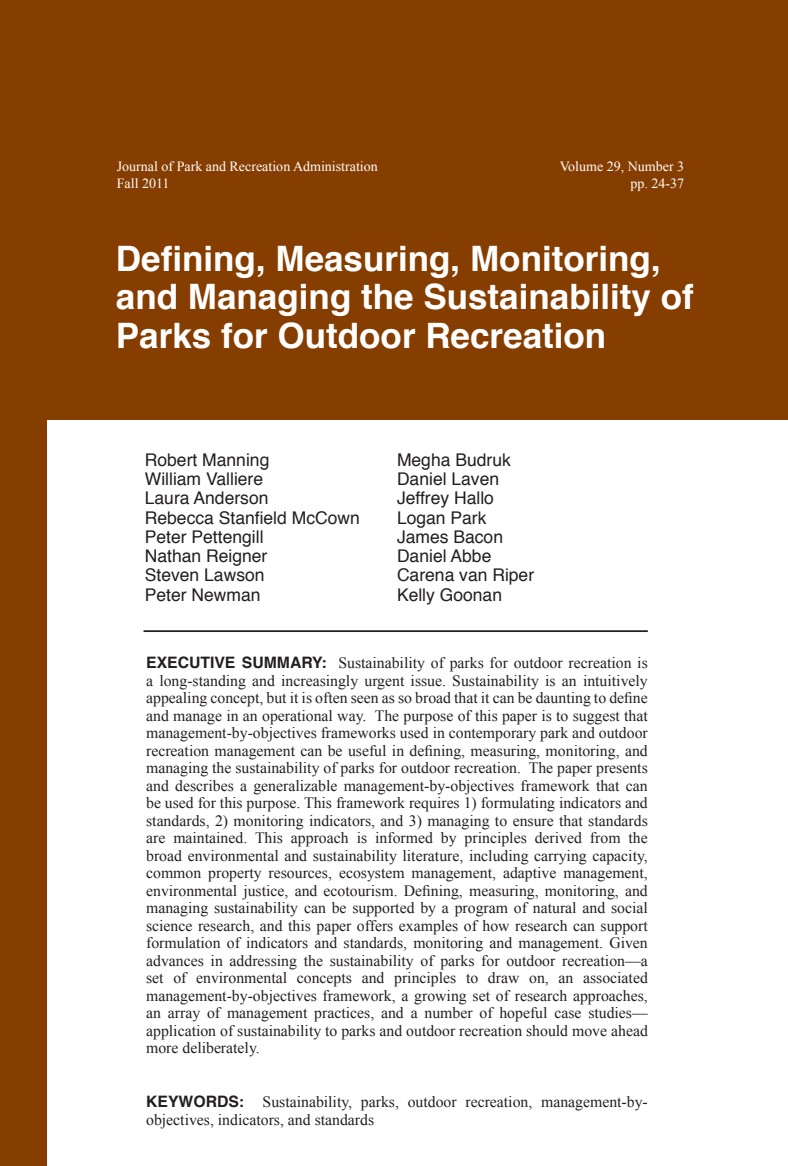
<style>
.page{position:relative;width:788px;height:1166px;background:#fff}
.page>*{position:absolute;margin:0;border:0;box-sizing:border-box;transform-origin:0 0}
.t1{font:700 35px/38.5px "Helvetica";color:#fff}
.JPRA_italic_header{font:17.5px "Helvetica";color:#231f20}
.JPRA_italic_header-2{font:15.75px/17.5px "Times New Roman";color:#231f20;text-align:justify}
.t2{font:14px "Times New Roman";color:#fff}
.s1{font-family:"Helvetica";font-weight:700}
</style>
<div class="page">
<div style="left:0;top:0;width:788px;height:419px;background:#863d00"></div>
<hr style="left:143px;top:630px;width:504px;height:2px;background:#231f20">
<div style="left:0;top:0;width:46px;height:1166px;background:#863d00"></div>
<p class="t2" style="left:117px;top:157px;width:262px">Journal of Park and Recreation Administration</p>
<p class="t2" style="left:117px;top:174px;width:54px">Fall 2011</p>
<p class="t2" style="left:560px;top:157px;width:126px">Volume 29, Number 3</p>
<p class="t2" style="left:630px;top:174px;width:55px">pp. 24-37</p>
<p class="t1" style="left:116px;top:240px;width:579px">Defining, Measuring, Monitoring, and Managing the Sustainability of<br>Parks for Outdoor Recreation</p>
<p class="JPRA_italic_header" style="left:145px;top:446px;width:126px">Robert Manning</p>
<p class="JPRA_italic_header" style="left:145px;top:465px;width:120px">William Valliere</p>
<p class="JPRA_italic_header" style="left:145px;top:485px;width:125px">Laura Anderson</p>
<p class="JPRA_italic_header" style="left:145px;top:504px;width:216px">Rebecca Stanfield McCown</p>
<p class="JPRA_italic_header" style="left:145px;top:523px;width:120px">Peter Pettengill</p>
<p class="JPRA_italic_header" style="left:145px;top:542px;width:124px">Nathan Reigner</p>
<p class="JPRA_italic_header" style="left:145px;top:562px;width:121px">Steven Lawson</p>
<p class="JPRA_italic_header" style="left:145px;top:581px;width:117px">Peter Newman</p>
<p class="JPRA_italic_header" style="left:397px;top:446px;width:115px">Megha Budruk</p>
<p class="JPRA_italic_header" style="left:397px;top:465px;width:104px">Daniel Laven</p>
<p class="JPRA_italic_header" style="left:397px;top:485px;width:98px">Jeffrey Hallo</p>
<p class="JPRA_italic_header" style="left:397px;top:504px;width:91px">Logan Park</p>
<p class="JPRA_italic_header" style="left:397px;top:523px;width:108px">James Bacon</p>
<p class="JPRA_italic_header" style="left:397px;top:542px;width:96px">Daniel Abbe</p>
<p class="JPRA_italic_header" style="left:397px;top:562px;width:139px">Carena van Riper</p>
<p class="JPRA_italic_header" style="left:397px;top:581px;width:107px">Kelly Goonan</p>
<p class="JPRA_italic_header-2" style="left:146px;top:653px;width:503px"><span class="s1">EXECUTIVE SUMMARY:</span> Sustainability of parks for outdoor recreation is a long-standing and increasingly urgent issue. Sustainability is an intuitively appealing concept, but it is often seen as so broad that it can be daunting to define and manage in an operational way. The purpose of this paper is to suggest that management-by-objectives frameworks used in contemporary park and outdoor recreation management can be useful in defining, measuring, monitoring, and managing the sustainability of parks for outdoor recreation. The paper presents and describes a generalizable management-by-objectives framework that can be used for this purpose. This framework requires 1) formulating indicators and standards, 2) monitoring indicators, and 3) managing to ensure that standards are maintained. This approach is informed by principles derived from the broad environmental and sustainability literature, including carrying capacity, common property resources, ecosystem management, adaptive management, environmental justice, and ecotourism. Defining, measuring, monitoring, and managing sustainability can be supported by a program of natural and social science research, and this paper offers examples of how research can support formulation of indicators and standards, monitoring and management. Given advances in addressing the sustainability of parks for outdoor recreation—a set of environmental concepts and principles to draw on, an associated management-by-objectives framework, a growing set of research approaches, an array of management practices, and a number of hopeful case studies— application of sustainability to parks and outdoor recreation should move ahead more deliberately.</p>
<p class="JPRA_italic_header-2" style="left:146px;top:1093px;width:503px"><span class="s1">KEYWORDS:</span> Sustainability, parks, outdoor recreation, management-by&shy;objectives, indicators, and standards</p>
</div>
